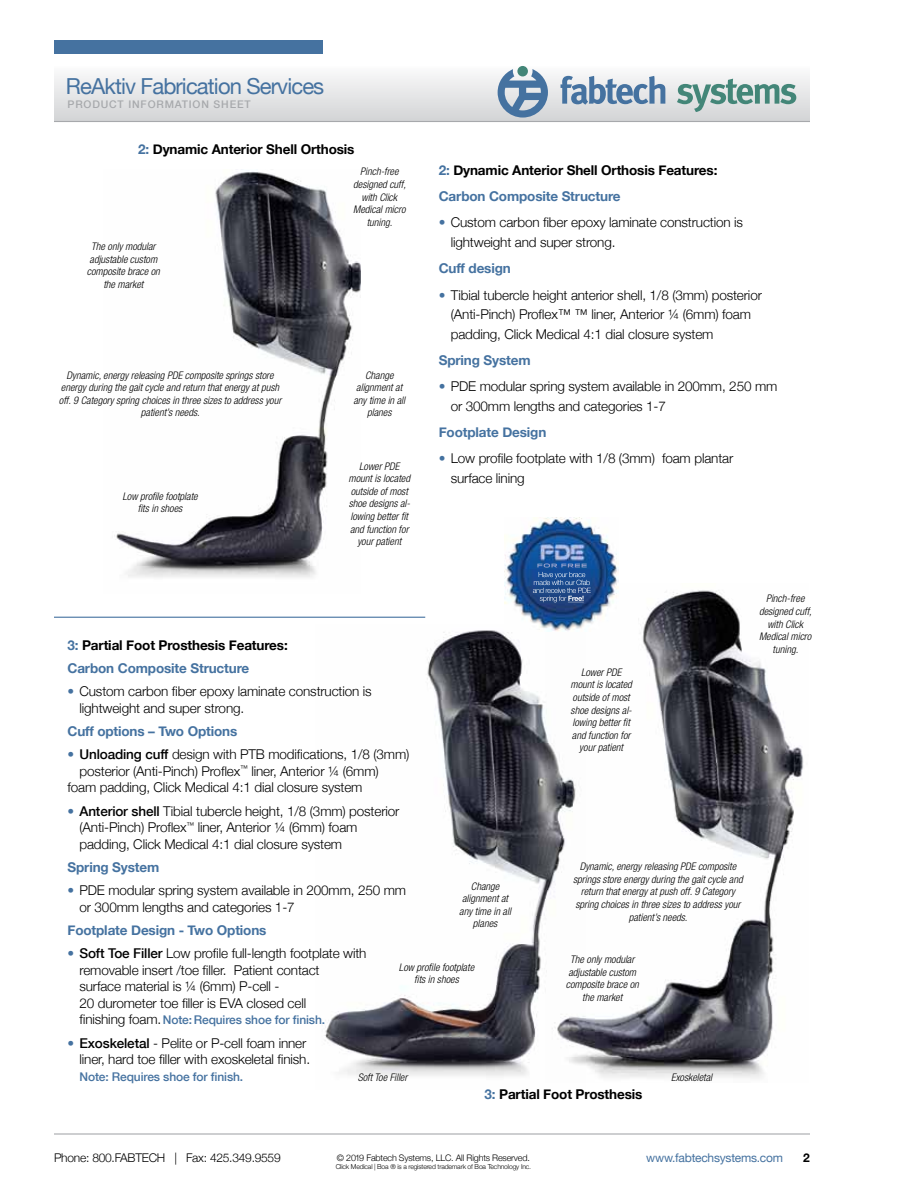
<style>
.page{position:relative;width:918px;height:1188px;background:#fff}
.page>*{position:absolute;margin:0;border:0;box-sizing:border-box;transform-origin:0 0}
.t1{font:22.05px "Helvetica Neue";letter-spacing:-.04em;color:#4572a0}
.t2{font:300 13.5px/16.5px "Helvetica Neue";letter-spacing:-.01em;color:#000}
.t3{font:700 13.5px/23.2px "Helvetica Neue";letter-spacing:-.01em;color:#000}
.t4{font:700 13.5px "Helvetica Neue";letter-spacing:-.01em;color:#4572a0}
.t5{font:500 12px "Helvetica Neue";letter-spacing:-.01em;color:#4572a0}
.t6{font:300 12px "Helvetica Neue";letter-spacing:-.02em;color:#000}
.t7{font:12px "Helvetica Neue";letter-spacing:-.02em;color:#4572a0}
.t8{font:700 12px "Helvetica Neue";color:#000}
.t9{font:italic 300 condensed 10.5px/12.6px "Helvetica Neue";color:#000;text-align:center}
.t10{font:500 10.5px "Helvetica Neue";letter-spacing:.08em;color:#a7a9ac}
.t11{font:300 9px "Helvetica Neue";letter-spacing:-.02em;color:#000}
.t12{font:300 6.75px "Helvetica Neue";letter-spacing:-.02em;color:#000}
.s1{color:#4572a0}
.s2{font-weight:500}
.s3{font-weight:300;font-size:13.5px;color:#000}
</style>
<div class="page">
<img style="left:324px;top:630px;width:221px;height:446px">
<img style="left:114px;top:171px;width:247px;height:407px">
<img style="left:545px;top:590px;width:259px;height:489px">
<img style="left:505px;top:517px;width:114px;height:115px">
<img style="left:537px;top:563px;width:50px;height:5px">
<img style="left:539px;top:572px;width:46px;height:5px">
<img style="left:545px;top:580px;width:45px;height:5px">
<img style="left:540px;top:588px;width:51px;height:5px">
<img style="left:549px;top:596px;width:35px;height:5px">
<hr style="left:54px;top:617px;width:371px;height:1px;background:#4572a0">
<div style="left:54px;top:27px;width:756px;height:95px;background:linear-gradient(to bottom,#fff,#d8d9da)"></div>
<hr style="left:54px;top:121px;width:756px;height:1px;background:#a7a9ac">
<hr style="left:54px;top:1133px;width:756px;height:2px;background:#a7a9ac">
<div style="left:54px;top:40px;width:269px;height:14px;background:#4572a0"></div>
<svg style="left:561px;top:76px;width:104px;height:29px"></svg>
<svg style="left:677px;top:79px;width:119px;height:33px;background:#a8c1bd"></svg>
<div style="left:517px;top:66px;width:11px;height:10px;background:#438678;border-radius:50%"></div>
<svg style="left:498px;top:69px;width:50px;height:49px;background:#8aa5be"></svg>
<h1 class="t1" style="left:66px;top:73px;width:260px">ReAktiv Fabrication Services</h1>
<p class="t10" style="left:68px;top:98px;width:185px">PRODUCT INFORMATION SHEET</p>
<p class="t3" style="left:138px;top:137px;width:218px"><span class="s1">2:</span> Dynamic Anterior Shell Orthosis</p>
<p class="t9" style="left:87px;top:240px;width:75px">The only modular adjustable custom composite brace on the market</p>
<p class="t9" style="left:59px;top:368px;width:224px">Dynamic, energy releasing PDE composite springs store energy during the gait cycle and return that energy at push off. 9 Category spring choices in three sizes to address your patient’s needs.</p>
<p class="t9" style="left:122px;top:490px;width:77px">Low profile footplate fits in shoes</p>
<p class="t9" style="left:353px;top:165px;width:54px">Pinch-free designed cuff, with Click<br>Medical micro tuning.</p>
<p class="t9" style="left:353px;top:368px;width:53px">Change alignment at any time in all planes</p>
<p class="t9" style="left:349px;top:459px;width:63px">Lower PDE mount is located outside of most shoe designs al&shy;lowing better fit and function for your patient</p>
<p class="t3" style="left:439px;top:157px;width:280px;line-height:26.2px"><span class="s1">2:</span> Dynamic Anterior Shell Orthosis Features:<br><span class="s1">Carbon Composite Structure</span></p>
<p class="t2" style="left:451px;top:213px;width:294px;line-height:19.5px;text-indent:-12px"><span class="s1">•</span> Custom carbon fiber epoxy laminate construction is lightweight and super strong.</p>
<p class="t4" style="left:439px;top:260px;width:74px">Cuff design</p>
<p class="t2" style="left:451px;top:285px;width:313px;line-height:19.5px;text-indent:-12px"><span class="s1">•</span> Tibial tubercle height anterior shell, 1/8 (3mm) posterior (Anti-Pinch) Proflex™ ™ liner, Anterior ¼ (6mm) foam padding, Click Medical 4:1 dial closure system</p>
<p class="t4" style="left:439px;top:352px;width:93px">Spring System</p>
<p class="t2" style="left:451px;top:376px;width:328px;line-height:19.5px;text-indent:-12px"><span class="s1">•</span> PDE modular spring system available in 200mm, 250 mm or 300mm lengths and categories 1-7</p>
<p class="t4" style="left:439px;top:424px;width:109px">Footplate Design</p>
<p class="t2" style="left:451px;top:448px;width:284px;line-height:19.5px;text-indent:-12px"><span class="s1">•</span> Low profile footplate with 1/8 (3mm) foam plantar surface lining</p>
<p class="t3" style="left:68px;top:633px;width:222px"><span class="s1">3:</span> Partial Foot Prosthesis Features:<br><span class="s1">Carbon Composite Structure</span></p>
<p class="t2" style="left:80px;top:683px;width:294px;text-indent:-12px"><span class="s1">•</span> Custom carbon fiber epoxy laminate construction is lightweight and super strong.</p>
<p class="t4" style="left:68px;top:723px;width:171px">Cuff options – Two Options</p>
<p class="t2" style="left:68px;top:746px;width:343px"><span class="s1">•</span> <span class="s2">Unloading cuff</span> design with PTB modifications, 1/8 (3mm)</p>
<p class="t2" style="left:80px;top:763px;width:301px">posterior (Anti-Pinch) Proflex<sup>™</sup> liner, Anterior ¼ (6mm)</p>
<p class="t2" style="left:68px;top:779px;width:297px">foam padding, Click Medical 4:1 dial closure system</p>
<p class="t2" style="left:80px;top:802px;width:321px;text-indent:-12px"><span class="s1">•</span> <span class="s2">Anterior shell</span> Tibial tubercle height, 1/8 (3mm) posterior (Anti-Pinch) Proflex<sup>™</sup> liner, Anterior ¼ (6mm) foam padding, Click Medical 4:1 dial closure system</p>
<p class="t4" style="left:68px;top:859px;width:93px">Spring System</p>
<p class="t2" style="left:80px;top:882px;width:328px;text-indent:-12px"><span class="s1">•</span> PDE modular spring system available in 200mm, 250 mm or 300mm lengths and categories 1-7</p>
<p class="t4" style="left:68px;top:922px;width:201px">Footplate Design - Two Options</p>
<p class="t2" style="left:80px;top:945px;width:289px;text-indent:-12px"><span class="s1">•</span> <span class="s2">Soft Toe Filler</span> Low profile full-length footplate with removable insert /toe filler. Patient contact<br>surface material is ¼ (6mm) P-cell -<br>20 durometer toe filler is EVA closed cell</p>
<p class="t5" style="left:80px;top:1013px;width:247px"><span class="s3">finishing foam.</span>Note: Requires shoe for finish.</p>
<p class="t2" style="left:68px;top:1034px;width:244px;text-align:right"><span class="s1">•</span> <span class="s2">Exoskeletal</span> - Pelite or P-cell foam inner liner, hard toe filler with exoskeletal finish.</p>
<p class="t5" style="left:80px;top:1069px;width:165px">Note: Requires shoe for finish.</p>
<p class="t9" style="left:570px;top:666px;width:63px">Lower PDE mount is located outside of most shoe designs al&shy;lowing better fit and function for your patient</p>
<p class="t9" style="left:573px;top:860px;width:171px">Dynamic, energy releasing PDE composite springs store energy during the gait cycle and return that energy at push off. 9 Category spring choices in three sizes to address your patient’s needs.</p>
<p class="t9" style="left:459px;top:880px;width:53px">Change alignment at any time in all planes</p>
<p class="t9" style="left:566px;top:953px;width:75px">The only modular adjustable custom composite brace on the market</p>
<p class="t9" style="left:399px;top:961px;width:77px">Low profile footplate fits in shoes</p>
<p class="t9" style="left:358px;top:1071px;width:51px">Soft Toe Filler</p>
<p class="t9" style="left:671px;top:1071px;width:43px">Exoskeletal</p>
<p class="t3" style="left:485px;top:1082px;width:159px"><span class="s1">3:</span> Partial Foot Prosthesis</p>
<p class="t9" style="left:759px;top:592px;width:54px">Pinch-free designed cuff, with Click<br>Medical micro tuning.</p>
<p class="t6" style="left:54px;top:1150px;width:228px">Phone: 800.FABTECH | Fax: 425.349.9559</p>
<p class="t8" style="left:803px;top:1150px;width:8px">2</p>
<p class="t7" style="left:646px;top:1150px;width:138px">www.fabtechsystems.com</p>
<p class="t11" style="left:337px;top:1152px;width:195px">© 2019 Fabtech Systems, LLC. All Rights Reserved.</p>
<p class="t12" style="left:336px;top:1162px;width:197px">Click Medical | Boa ® is a registered trademark of Boa Technology Inc.</p>
</div>
